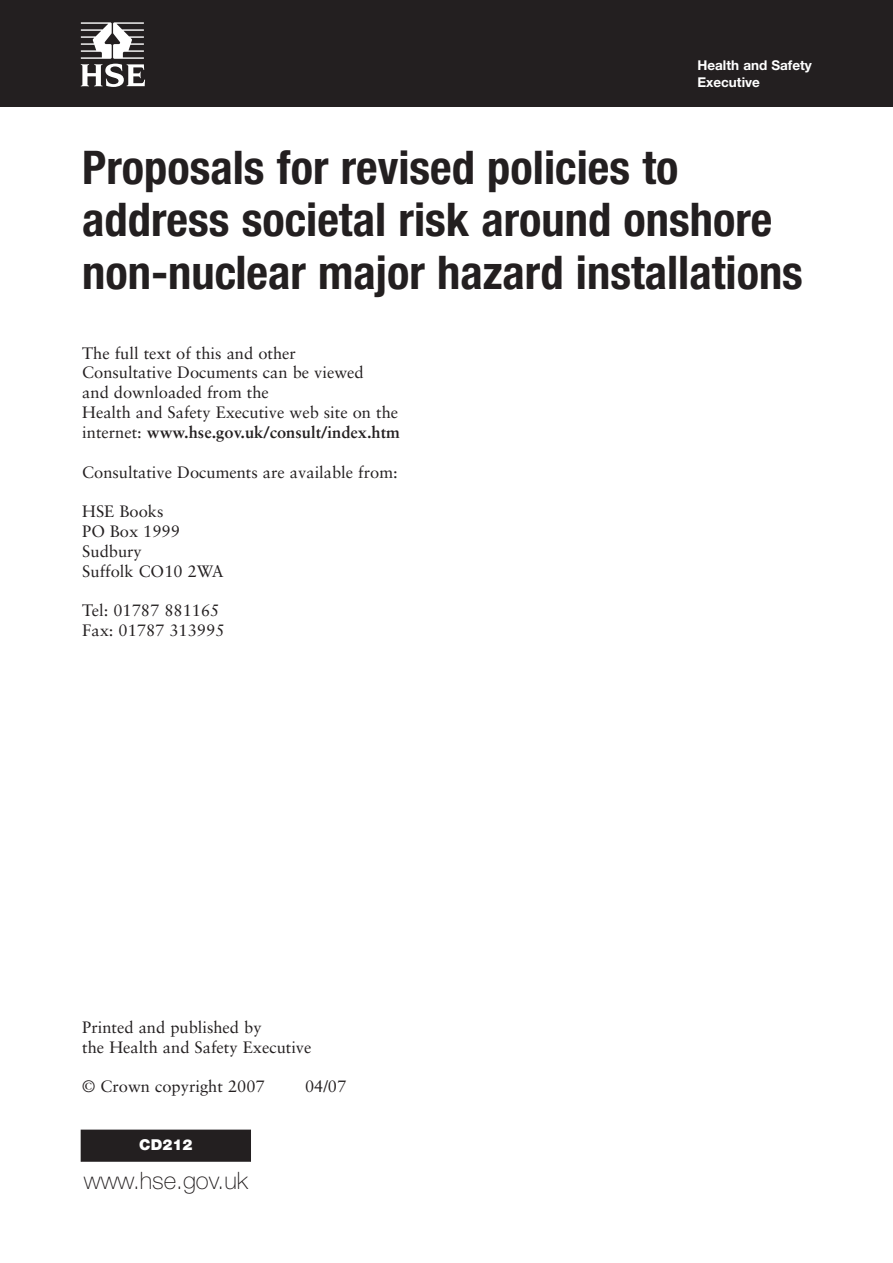
<style>
.page{position:relative;width:893px;height:1263px;background:#fff}
.page>*{position:absolute;margin:0;border:0;box-sizing:border-box;transform-origin:0 0}
.t1{font:700 condensed 46.5px/52.5px "Helvetica Neue";color:#231f20}
.t2{font:100 24px "Helvetica Neue";color:#231f20}
.t3{font:16.5px/19.8px "Sabon";color:#231f20}
.t4{font:900 15px "Helvetica Neue";color:#fff}
.t5{font:700 13.5px/16.5px "Helvetica Neue";color:#fff}
.s1{font-weight:700}
</style>
<div class="page">
<div style="left:0;top:0;width:893px;height:106px;background:#231f20"></div>
<svg style="left:81px;top:22px;width:64px;height:65px"></svg>
<div style="left:82px;top:1130px;width:168px;height:31px;background:#231f20"></div>
<p class="t5" style="left:697px;top:59px;width:116px">Health and Safety<br>Executive</p>
<h1 class="t1" style="left:82px;top:145px;width:722px">Proposals for revised policies to address societal risk around onshore non-nuclear major hazard installations</h1>
<p class="t3" style="left:82px;top:344px;width:319px">The full text of this and other<br>Consultative Documents can be viewed<br>and downloaded from the<br>Health and Safety Executive web site on the internet: <span class="s1">www.hse.gov.uk/consult/index.htm</span></p>
<p class="t3" style="left:82px;top:463px;width:317px">Consultative Documents are available from:</p>
<p class="t3" style="left:82px;top:503px;width:143px">HSE Books<br>PO Box 1999<br>Sudbury<br>Suffolk CO10 2WA</p>
<p class="t3" style="left:82px;top:602px;width:144px">Tel: 01787 881165<br>Fax: 01787 313995</p>
<p class="t3" style="left:82px;top:1019px;width:231px">Printed and published by<br>the Health and Safety Executive</p>
<p class="t3" style="left:82px;top:1078px;width:184px">© Crown copyright 2007</p>
<p class="t3" style="left:305px;top:1078px;width:43px">04/07</p>
<p class="t4" style="left:139px;top:1139px;width:55px">CD212</p>
<h2 class="t2" style="left:84px;top:1172px;width:166px">www.hse.gov.uk</h2>
</div>
